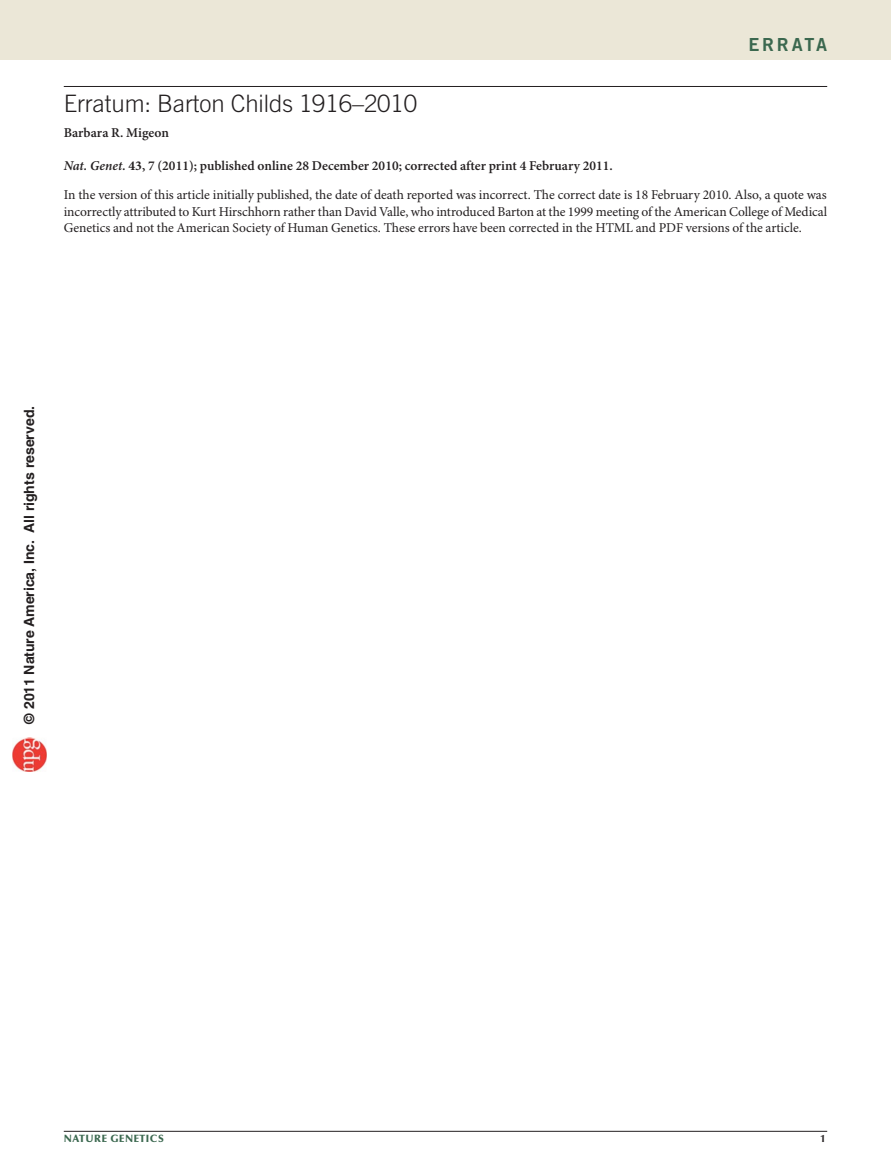
<style>
.page{position:relative;width:891px;height:1175px;background:#fff}
.page>*{position:absolute;margin:0;border:0;box-sizing:border-box;transform-origin:0 0}
.t1{font:300 24px "Trade Gothic LT Std";letter-spacing:-.005em;color:#231f20}
.t2{font:18px "Trade Gothic LT Std Bd 2";letter-spacing:.15em;color:#3b684f}
.t3{font:700 14.1px "Helvetica LT Std";color:#231f20}
.t4{font:13.5px/29.2px "Minion Pro";letter-spacing:-.005em;color:#231f20}
.t5{font:600 13.5px "Minion Pro";letter-spacing:.005em;color:#231f20}
.t6{font:900 10.5px "Optima LT Std";letter-spacing:.05em;color:#3b684f}
.t7{font:700 10.5px "Optima LT Std";color:#231f20}
.s1{font-weight:600;font-style:italic}
.s2{font-weight:700}
.s3{font-weight:600}
.s4{font-style:inherit}
</style>
<div class="page">
<div style="left:0;top:0;width:891px;height:60px;background:#ebe7d7"></div>
<hr style="left:64px;top:1131px;width:763px;height:1px;background:#231f20">
<hr style="left:64px;top:86px;width:763px;height:1px;background:#231f20">
<img style="left:12px;top:738px;width:34px;height:34px">
<h2 class="t2" style="left:748px;top:34px;width:80px">ERRATA</h2>
<h1 class="t1" style="left:64px;top:89px;width:355px">Erratum: Barton Childs 1916–2010</h1>
<p class="t5" style="left:64px;top:125px;width:107px">Barbara R. Migeon</p>
<p class="t4" style="left:64px;top:152px;width:764px"><span class="s1">Nat. Genet.</span> <span class="s2">43</span><span class="s3">, 7 (2011); published online 28 December 2010; corrected after print 4 February 2011.<br></span>In the version of this article initially published, the date of death reported was incorrect. The correct date is 18 February 2010. Also, a quote was</p>
<p class="t4" style="left:64px;top:204px;width:765px;line-height:16.5px">incorrectly attributed to Kurt Hirschhorn rather than David Valle, who introduced Barton at the 1999 meeting of the American College of Medical<br>Genetics and not the American Society of Human Genetics. These errors have been corrected in the HTML and PDF versions of the article.</p>
<p class="t3" style="left:21px;top:723px;width:319px;rotate:-90deg">© 201<span class="s4">1</span> Nature America, Inc. All rights reserved.</p>
<p class="t6" style="left:64px;top:1132px;width:102px">NATURE GENETICS</p>
<p class="t7" style="left:820px;top:1132px;width:7px">1</p>
</div>
